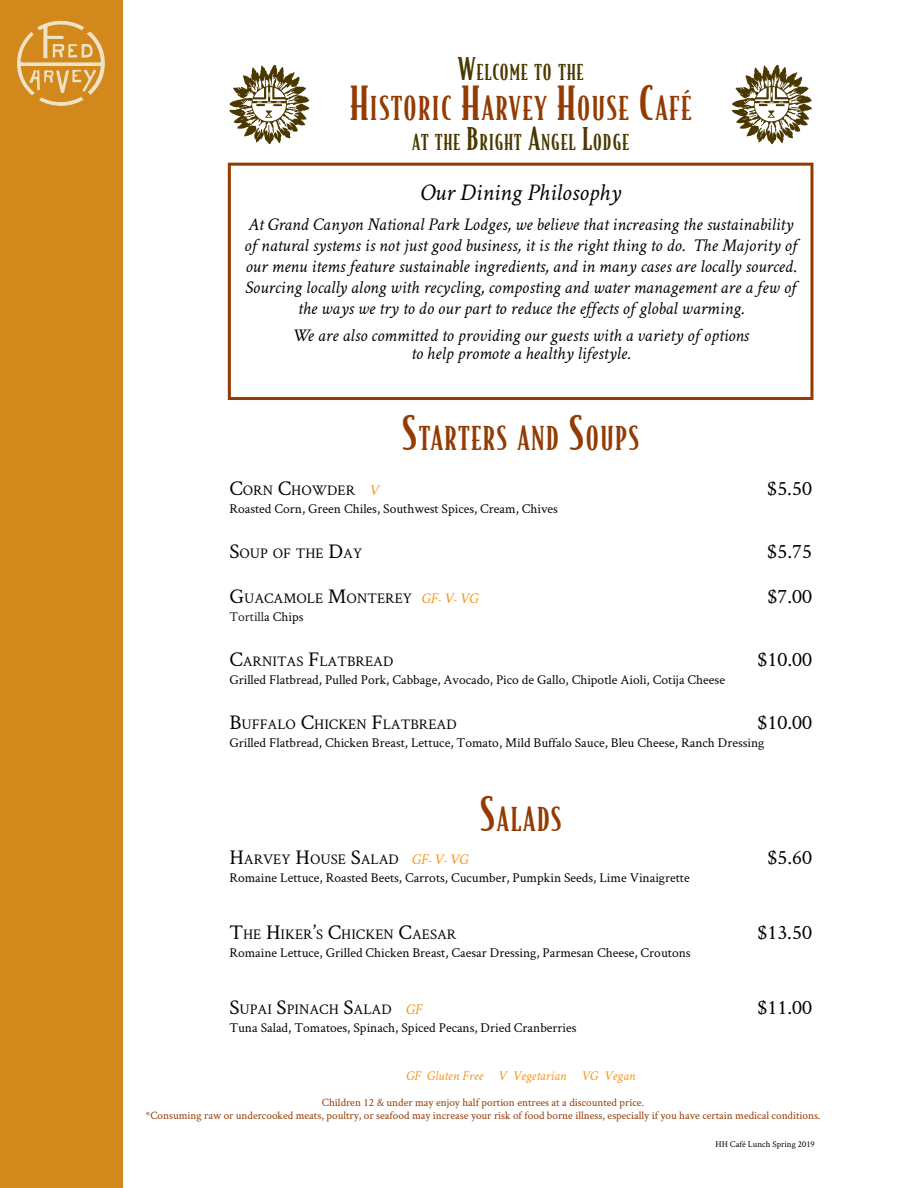
<style>
.page{position:relative;width:918px;height:1188px;background:#fff}
.page>*{position:absolute;margin:0;border:0;box-sizing:border-box;transform-origin:0 0}
.t1{font:500 31.5px "Bodega Serif";letter-spacing:.055em;color:#933b03}
.t2{font:italic 24px "Crimson Text";color:#080302}
.t3{font:21px "Crimson Text";color:#080302}
.t4{font:500 21px "Bodega Serif";letter-spacing:.055em;color:#4a3800}
.t5{font:italic 18px/21px "Crimson Text";color:#080302;text-align:center}
.t6{font:14.7px "Crimson Text";color:#080302}
.t7{font:13.5px "Crimson Text";color:#080302}
.t8{font:italic 13.5px "Crimson Text";color:#f7971d}
.t9{font:13.5px "Crimson Text";color:#231f20}
.t10{font:11.25px/13.5px "Crimson Text";color:#933b03;text-align:center}
.t11{font:9px "Crimson Text";color:#080302}
.s1{font-size:30px}
.s2{font-size:45px}
.s3{font-size:21px}
.s4{font-style:italic;font-size:15px;color:#f7971d}
.s5{color:#080302}
</style>
<div class="page">
<div style="left:0;top:0;width:122px;height:1188px;background:#d3881b"></div>
<svg style="left:732px;top:65px;width:80px;height:79px"></svg>
<svg style="left:229px;top:65px;width:80px;height:79px"></svg>
<svg style="left:17px;top:20px;width:88px;height:86px"></svg>
<div style="left:228px;top:163px;width:585px;height:237px;border:3px solid #933b03"></div>
<p class="t4" style="left:458px;top:59px;width:127px"><span class="s1">W</span>ELCOME TO THE</p>
<h1 class="t1" style="left:350px;top:89px;width:343px"><span class="s2">H</span>ISTORIC <span class="s2">H</span>ARVEY <span class="s2">H</span>OUSE <span class="s2">C</span>AFÉ</h1>
<p class="t4" style="left:412px;top:129px;width:218px">AT THE <span class="s1">B</span>RIGHT <span class="s1">A</span>NGEL <span class="s1">L</span>ODGE</p>
<h2 class="t2" style="left:420px;top:179px;width:202px">Our Dining Philosophy</h2>
<p class="t5" style="left:244px;top:214px;width:554px">At Grand Canyon National Park Lodges, we believe that increasing the sustainability of natural systems is not just good business, it is the right thing to do. The Majority of our menu items feature sustainable ingredients, and in many cases are locally sourced.<br>Sourcing locally along with recycling, composting and water management are a few of the ways we try to do our part to reduce the effects of global warming.</p>
<p class="t5" style="left:292px;top:327px;width:458px;line-height:18px">We are also committed to providing our guests with a variety of options to help promote a healthy lifestyle.</p>
<h1 class="t1" style="left:402px;top:419px;width:237px"><span class="s2">S</span>TARTERS AND <span class="s2">S</span>OUPS</h1>
<p class="t6" style="left:229px;top:480px;width:151px"><span class="s3">C</span>ORN <span class="s3">C</span>HOWDER <span class="s4">V</span></p>
<p class="t3" style="left:767px;top:474px;width:46px">$5.50</p>
<p class="t7" style="left:229px;top:500px;width:330px">Roasted Corn, Green Chiles, Southwest Spices, Cream, Chives</p>
<p class="t6" style="left:229px;top:543px;width:135px"><span class="s3">S</span>OUP OF THE <span class="s3">D</span>AY</p>
<p class="t3" style="left:767px;top:537px;width:46px">$5.75</p>
<p class="t6" style="left:229px;top:588px;width:250px"><span class="s3">G</span>UACAMOLE <span class="s3">M</span>ONTEREY <span class="s4">GF, V, VG</span></p>
<p class="t3" style="left:767px;top:582px;width:46px">$7.00</p>
<p class="t9" style="left:229px;top:608px;width:76px">Tortill<span class="s5">a Chips</span></p>
<p class="t6" style="left:229px;top:651px;width:166px"><span class="s3">C</span>ARNITAS <span class="s3">F</span>LATBREAD</p>
<p class="t3" style="left:757px;top:645px;width:56px">$10.00</p>
<p class="t7" style="left:229px;top:671px;width:497px">Grilled Flatbread, Pulled Pork, Cabbage, Avocado, Pico de Gallo, Chipotle Aioli, Cotija Cheese</p>
<p class="t6" style="left:229px;top:714px;width:229px"><span class="s3">B</span>UFFALO <span class="s3">C</span>HICKEN <span class="s3">F</span>LATBREAD</p>
<p class="t3" style="left:757px;top:708px;width:56px">$10.00</p>
<p class="t7" style="left:229px;top:734px;width:537px">Grilled Flatbread, Chicken Breast, Lettuce, Tomato, Mild Buffalo Sauce, Bleu Cheese, Ranch Dressing</p>
<h1 class="t1" style="left:480px;top:800px;width:82px"><span class="s2">S</span>ALADS</h1>
<p class="t6" style="left:229px;top:849px;width:240px"><span class="s3">H</span>ARVEY <span class="s3">H</span>OUSE <span class="s3">S</span>ALAD <span class="s4">GF, V, VG</span></p>
<p class="t3" style="left:767px;top:843px;width:46px">$5.60</p>
<p class="t7" style="left:229px;top:869px;width:462px">Romaine Lettuce, Roasted Beets, Carrots, Cucumber, Pumpkin Seeds, Lime Vinaigrette</p>
<p class="t6" style="left:229px;top:924px;width:229px"><span class="s3">T</span>HE <span class="s3">H</span>IKER<span class="s3">’</span>S <span class="s3">C</span>HICKEN <span class="s3">C</span>AESAR</p>
<p class="t3" style="left:757px;top:918px;width:56px">$13.50</p>
<p class="t7" style="left:229px;top:944px;width:463px">Romaine Lettuce, Grilled Chicken Breast, Caesar Dressing, Parmesan Cheese, Croutons</p>
<p class="t6" style="left:229px;top:999px;width:194px"><span class="s3">S</span>UPAI <span class="s3">S</span>PINACH <span class="s3">S</span>ALAD <span class="s4">GF</span></p>
<p class="t3" style="left:757px;top:993px;width:56px">$11.00</p>
<p class="t7" style="left:229px;top:1019px;width:349px">Tuna Salad, Tomatoes, Spinach, Spiced Pecans, Dried Cranberries</p>
<p class="t8" style="left:406px;top:1068px;width:231px">GF Gluten Free V Vegetarian VG Vegan</p>
<p class="t10" style="left:146px;top:1095px;width:676px">Children 12 &amp; under may enjoy half portion entrees at a discounted price.<br>*Consuming raw or undercooked meats, poultry, or seafood may increase your risk of food borne illness, especially if you have certain medical conditions.</p>
<p class="t11" style="left:716px;top:1138px;width:101px">HH Café Lunch Spring 2019</p>
</div>
